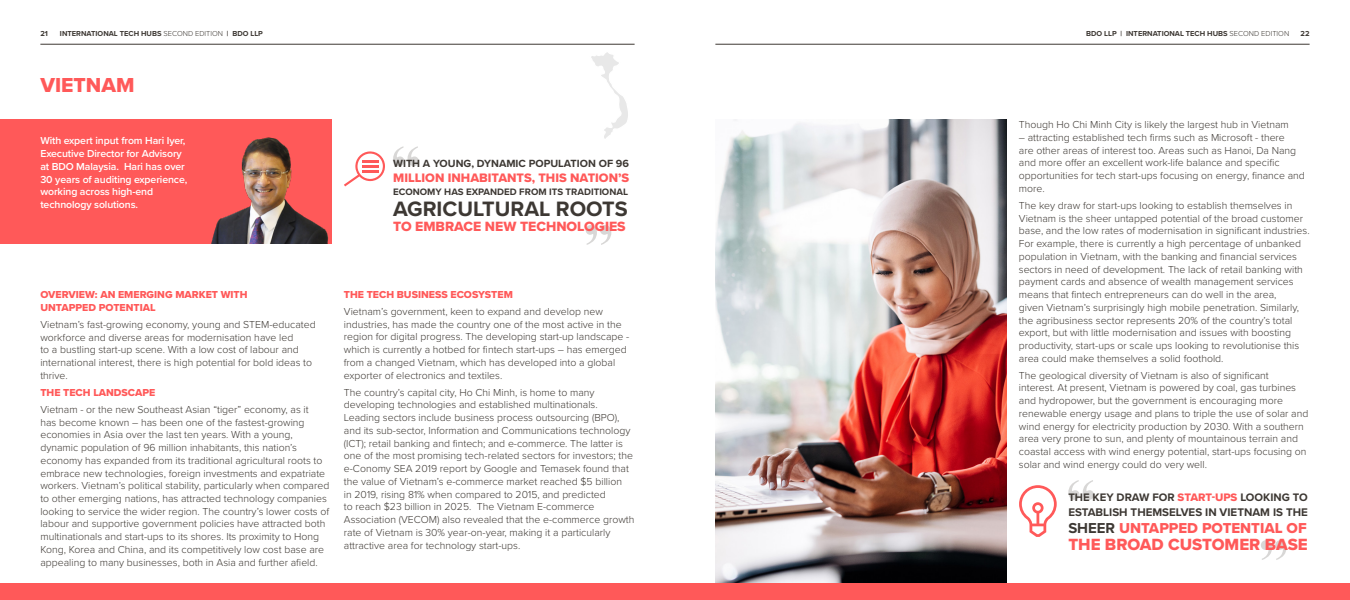
<style>
.page{position:relative;width:1350px;height:600px;background:#fff}
.page>*{position:absolute;margin:0;border:0;box-sizing:border-box;transform-origin:0 0}
.t1{font:700 21.6px "Proxima Nova";color:#3d3833}
.t2{font:21px "Proxima Nova Extrabld";color:#ff5959}
.t3{font:16.8px "Proxima Nova Extrabld";color:#ff5959}
.t4{font:14.92px "Proxima Nova Extrabld";color:#ff5959}
.t5{font:13.95px "Proxima Nova Extrabld";color:#ff5959}
.t6{font:12.75px "Proxima Nova Extrabld";color:#ff5959}
.t7{font:700 11.48px "Proxima Nova";color:#3d3833}
.t8{font:700 11.25px "Proxima Nova";color:#3d3833}
.t9{font:700 10.8px "Proxima Nova";color:#3d3833}
.t10{font:300 10.5px/12.8px "Proxima Nova";color:#3d3833}
.t11{font:600 10.5px/12.8px "Proxima Nova";letter-spacing:-.01em;color:#fff}
.t12{font:10.5px/12.8px "Proxima Nova Extrabld";color:#ff5959}
.t13{font:700 9.68px "Proxima Nova";color:#3d3833}
.t14{font:700 7.5px "Proxima Nova";color:#3d3833}
.s1{font-weight:300}
.s2{font-family:"Proxima Nova Extrabld";font-weight:400;color:#ff5959}
.s3{font-family:"Proxima Nova";font-weight:700;color:#3d3833}
</style>
<div class="page">
<hr style="left:40px;top:44px;width:595px;height:1px;background:#3d3833">
<img style="left:715px;top:120px;width:291px;height:463px">
<hr style="left:715px;top:44px;width:595px;height:1px;background:#3d3833">
<div style="left:0;top:583px;width:1350px;height:17px;background:#ff5959"></div>
<div style="left:0;top:120px;width:331px;height:124px;background:#ff5959"></div>
<img style="left:211px;top:137px;width:118px;height:107px">
<svg style="left:591px;top:52px;width:37px;height:87px"></svg>
<svg style="left:1068px;top:480px;width:26px;height:20px"></svg>
<svg style="left:1261px;top:540px;width:26px;height:20px"></svg>
<svg style="left:1019px;top:485px;width:38px;height:52px"></svg>
<svg style="left:393px;top:146px;width:26px;height:20px"></svg>
<svg style="left:586px;top:225px;width:25px;height:20px"></svg>
<svg style="left:344px;top:151px;width:41px;height:35px"></svg>
<p class="t14" style="left:40px;top:28px;width:9px">21</p>
<p class="t14" style="left:60px;top:28px;width:204px">INTERNATIONAL TECH HUBS <span class="s1">SECOND EDITION</span> | BDO LLP</p>
<p class="t14" style="left:1086px;top:27px;width:204px">BDO LLP | INTERNATIONAL TECH HUBS <span class="s1">SECOND EDITION</span></p>
<p class="t14" style="left:1301px;top:27px;width:10px">22</p>
<h2 class="t2" style="left:40px;top:69px;width:96px">VIETNAM</h2>
<p class="t11" style="left:40px;top:134px;width:148px">With expert input from Hari Iyer,<br>Executive Director for Advisory at BDO Malaysia. Hari has over<br>30 years of auditing experience, working across high-end technology solutions.</p>
<p class="t9" style="left:393px;top:156px;width:237px">WITH A YOUNG, DYNAMIC POPULATION OF 96</p>
<p class="t6" style="left:393px;top:169px;width:238px">MILLION INHABITANTS, THIS NATION’S</p>
<p class="t13" style="left:393px;top:184px;width:236px">ECONOMY HAS EXPANDED FROM ITS TRADITIONAL</p>
<h1 class="t1" style="left:393px;top:192px;width:236px">AGRICULTURAL ROOTS</h1>
<h3 class="t5" style="left:393px;top:216px;width:234px">TO EMBRACE NEW TECHNOLOGIES</h3>
<p class="t12" style="left:40px;top:288px;width:209px">OVERVIEW: AN EMERGING MARKET WITH<br>UNTAPPED POTENTIAL</p>
<p class="t10" style="left:40px;top:317px;width:277px">Vietnam’s fast-growing economy, young and STEM-educated workforce and diverse areas for modernisation have led<br>to a bustling start-up scene. With a low cost of labour and international interest, there is high potential for bold ideas to thrive.</p>
<p class="t12" style="left:40px;top:386px;width:117px">THE TECH LANDSCAPE</p>
<p class="t10" style="left:40px;top:402px;width:290px">Vietnam - or the new Southeast Asian “tiger” economy, as it<br>has become known – has been one of the fastest-growing economies in Asia over the last ten years. With a young, dynamic population of 96 million inhabitants, this nation’s economy has expanded from its traditional agricultural roots to embrace new technologies, foreign investments and expatriate workers. Vietnam’s political stability, particularly when compared to other emerging nations, has attracted technology companies looking to service the wider region. The country’s lower costs of labour and supportive government policies have attracted both multinationals and start-ups to its shores. Its proximity to Hong Kong, Korea and China, and its competitively low cost base are appealing to many businesses, both in Asia and further afield.</p>
<p class="t12" style="left:344px;top:288px;width:171px">THE TECH BUSINESS ECOSYSTEM</p>
<p class="t10" style="left:344px;top:305px;width:287px">Vietnam’s government, keen to expand and develop new industries, has made the country one of the most active in the region for digital progress. The developing start-up landscape - which is currently a hotbed for fintech start-ups – has emerged from a changed Vietnam, which has developed into a global exporter of electronics and textiles.</p>
<p class="t10" style="left:344px;top:385px;width:292px">The country’s capital city, Ho Chi Minh, is home to many developing technologies and established multinationals.<br>Leading sectors include business process outsourcing (BPO), and its sub-sector, Information and Communications technology (ICT); retail banking and fintech; and e-commerce. The latter is one of the most promising tech-related sectors for investors; the e-Conomy SEA 2019 report by Google and Temasek found that the value of Vietnam’s e-commerce market reached $5 billion<br>in 2019, rising 81% when compared to 2015, and predicted<br>to reach $23 billion in 2025. The Vietnam E-commerce Association (VECOM) also revealed that the e-commerce growth rate of Vietnam is 30% year-on-year, making it a particularly attractive area for technology start-ups.</p>
<p class="t10" style="left:1019px;top:118px;width:271px">Though Ho Chi Minh City is likely the largest hub in Vietnam</p>
<p class="t10" style="left:1019px;top:130px;width:288px">– attracting established tech firms such as Microsoft - there<br>are other areas of interest too. Areas such as Hanoi, Da Nang and more offer an excellent work-life balance and specific opportunities for tech start-ups focusing on energy, finance and more.</p>
<p class="t10" style="left:1019px;top:198px;width:292px">The key draw for start-ups looking to establish themselves in Vietnam is the sheer untapped potential of the broad customer base, and the low rates of modernisation in significant industries.<br>For example, there is currently a high percentage of unbanked population in Vietnam, with the banking and financial services sectors in need of development. The lack of retail banking with payment cards and absence of wealth management services means that fintech entrepreneurs can do well in the area,<br>given Vietnam’s surprisingly high mobile penetration. Similarly, the agribusiness sector represents 20% of the country’s total export, but with little modernisation and issues with boosting productivity, start-ups or scale ups looking to revolutionise this area could make themselves a solid foothold.</p>
<p class="t10" style="left:1019px;top:368px;width:291px">The geological diversity of Vietnam is also of significant<br>interest. At present, Vietnam is powered by coal, gas turbines and hydropower, but the government is encouraging more renewable energy usage and plans to triple the use of solar and wind energy for electricity production by 2030. With a southern area very prone to sun, and plenty of mountainous terrain and coastal access with wind energy potential, start-ups focusing on solar and wind energy could do very well.</p>
<p class="t8" style="left:1068px;top:489px;width:241px">THE KEY DRAW FOR <span class="s2">START-UPS</span> LOOKING TO</p>
<p class="t7" style="left:1068px;top:504px;width:241px">ESTABLISH THEMSELVES IN VIETNAM IS THE</p>
<h3 class="t4" style="left:1068px;top:517px;width:240px"><span class="s3">SHEER</span> UNTAPPED POTENTIAL OF</h3>
<h3 class="t3" style="left:1068px;top:532px;width:241px">THE BROAD CUSTOMER BASE</h3>
</div>
